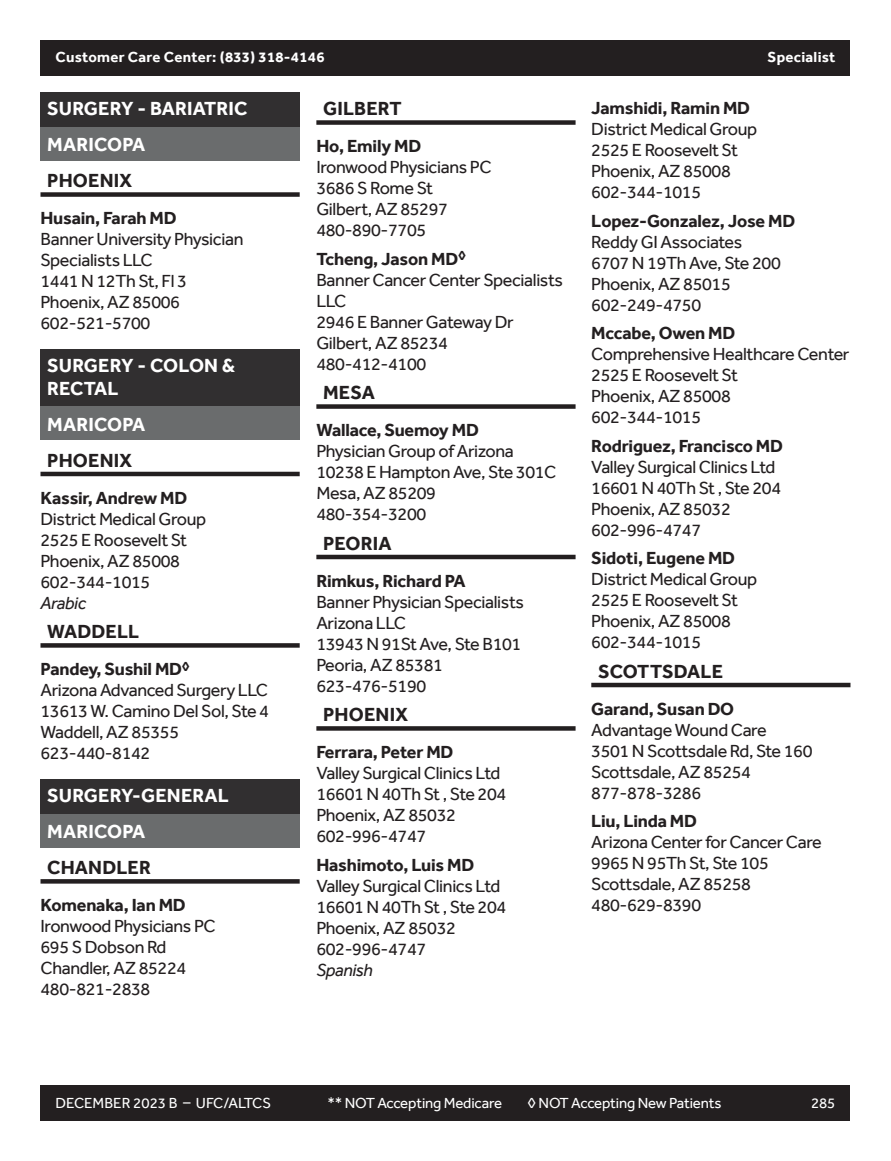
<style>
.page{position:relative;width:891px;height:1161px;background:#fff}
.page>*{position:absolute;margin:0;border:0;box-sizing:border-box;transform-origin:0 0}
.t1{font:700 19.5px/22.5px "Effra";letter-spacing:.01em;color:#fff}
.t2{font:700 19.5px "Effra";letter-spacing:.01em;color:#231f20}
.t3{font:18px/21px "Effra";letter-spacing:-.02em;color:#231f20}
.t4{font:700 18px "Effra";letter-spacing:-.01em;color:#231f20}
.t5{font:italic 18px "Effra";letter-spacing:-.02em;color:#231f20}
.t6{font:15px "Effra";letter-spacing:-.01em;color:#fff}
.t7{font:700 15px "Effra";letter-spacing:.02em;color:#fff}
</style>
<div class="page">
<div style="left:40px;top:40px;width:810px;height:36px;background:#231f20"></div>
<div style="left:40px;top:1085px;width:810px;height:35px;background:#231f20"></div>
<div style="left:40px;top:92px;width:260px;height:35px;background:#312f30"></div>
<div style="left:40px;top:127px;width:260px;height:34px;background:#6a6c6d"></div>
<div style="left:40px;top:192px;width:260px;height:5px;background:#231f20"></div>
<div style="left:40px;top:349px;width:260px;height:57px;background:#312f30"></div>
<div style="left:40px;top:407px;width:260px;height:33px;background:#6a6c6d"></div>
<hr style="left:40px;top:472px;width:260px;height:4px;background:#231f20">
<div style="left:40px;top:643px;width:260px;height:5px;background:#231f20"></div>
<div style="left:40px;top:779px;width:260px;height:35px;background:#312f30"></div>
<div style="left:40px;top:814px;width:260px;height:34px;background:#6a6c6d"></div>
<div style="left:40px;top:879px;width:260px;height:5px;background:#231f20"></div>
<div style="left:316px;top:120px;width:260px;height:5px;background:#231f20"></div>
<div style="left:316px;top:404px;width:260px;height:5px;background:#231f20"></div>
<hr style="left:316px;top:555px;width:260px;height:4px;background:#231f20">
<div style="left:316px;top:726px;width:260px;height:5px;background:#231f20"></div>
<hr style="left:591px;top:683px;width:260px;height:4px;background:#231f20">
<p class="t7" style="left:56px;top:48px;width:271px">Customer Care Center: (833) 318-4146</p>
<p class="t7" style="left:768px;top:48px;width:69px">Specialist</p>
<h3 class="t1" style="left:47px;top:97px;width:202px">SURGERY - BARIATRIC</h3>
<h4 class="t1" style="left:47px;top:133px;width:100px">MARICOPA</h4>
<h5 class="t2" style="left:47px;top:169px;width:86px">PHOENIX</h5>
<h6 class="t4" style="left:40px;top:208px;width:138px">Husain, Farah MD</h6>
<p class="t3" style="left:40px;top:229px;width:205px">Banner University Physician<br>Specialists LLC</p>
<p class="t3" style="left:40px;top:271px;width:148px">1441 N 12Th St, Fl 3</p>
<p class="t3" style="left:40px;top:292px;width:141px">Phoenix, AZ 85006</p>
<p class="t3" style="left:40px;top:313px;width:111px">602-521-5700</p>
<h3 class="t1" style="left:47px;top:354px;width:189px">SURGERY - COLON &amp;<br>RECTAL</h3>
<h4 class="t1" style="left:47px;top:413px;width:100px">MARICOPA</h4>
<h5 class="t2" style="left:47px;top:448px;width:86px">PHOENIX</h5>
<h6 class="t4" style="left:40px;top:487px;width:148px">Kassir, Andrew MD</h6>
<p class="t3" style="left:40px;top:508px;width:167px">District Medical Group</p>
<p class="t3" style="left:40px;top:529px;width:148px">2525 E Roosevelt St</p>
<p class="t3" style="left:40px;top:550px;width:141px">Phoenix, AZ 85008</p>
<p class="t3" style="left:40px;top:571px;width:111px">602-344-1015</p>
<p class="t5" style="left:40px;top:592px;width:47px">Arabic</p>
<h5 class="t2" style="left:47px;top:620px;width:93px">WADDELL</h5>
<h6 class="t4" style="left:40px;top:658px;width:151px">Pandey, Sushil MD<sup>◊</sup></h6>
<p class="t3" style="left:40px;top:679px;width:229px">Arizona Advanced Surgery LLC</p>
<p class="t3" style="left:40px;top:700px;width:230px">13613 W. Camino Del Sol, Ste 4</p>
<p class="t3" style="left:40px;top:721px;width:140px">Waddell, AZ 85355</p>
<p class="t3" style="left:40px;top:742px;width:111px">623-440-8142</p>
<h3 class="t1" style="left:47px;top:784px;width:183px">SURGERY-GENERAL</h3>
<h4 class="t1" style="left:47px;top:820px;width:100px">MARICOPA</h4>
<h5 class="t2" style="left:47px;top:856px;width:105px">CHANDLER</h5>
<h6 class="t4" style="left:40px;top:894px;width:147px">Komenaka, Ian MD</h6>
<p class="t3" style="left:40px;top:915px;width:177px">Ironwood Physicians PC</p>
<p class="t3" style="left:40px;top:936px;width:128px">695 S Dobson Rd</p>
<p class="t3" style="left:40px;top:957px;width:147px">Chandler, AZ 85224</p>
<p class="t3" style="left:40px;top:978px;width:111px">480-821-2838</p>
<h5 class="t2" style="left:323px;top:97px;width:80px">GILBERT</h5>
<h6 class="t4" style="left:316px;top:136px;width:106px">Ho, Emily MD</h6>
<p class="t3" style="left:316px;top:157px;width:177px">Ironwood Physicians PC</p>
<p class="t3" style="left:316px;top:178px;width:118px">3686 S Rome St</p>
<p class="t3" style="left:316px;top:199px;width:133px">Gilbert, AZ 85297</p>
<p class="t3" style="left:316px;top:220px;width:111px">480-890-7705</p>
<h6 class="t4" style="left:316px;top:248px;width:151px">Tcheng, Jason MD<sup>◊</sup></h6>
<p class="t3" style="left:316px;top:269px;width:248px">Banner Cancer Center Specialists<br>LLC</p>
<p class="t3" style="left:316px;top:311px;width:199px">2946 E Banner Gateway Dr</p>
<p class="t3" style="left:316px;top:332px;width:133px">Gilbert, AZ 85234</p>
<p class="t3" style="left:316px;top:353px;width:111px">480-412-4100</p>
<h5 class="t2" style="left:323px;top:381px;width:53px">MESA</h5>
<h6 class="t4" style="left:316px;top:420px;width:164px">Wallace, Suemoy MD</h6>
<p class="t3" style="left:316px;top:441px;width:199px">Physician Group of Arizona</p>
<p class="t3" style="left:316px;top:462px;width:242px">10238 E Hampton Ave, Ste 301C</p>
<p class="t3" style="left:316px;top:483px;width:121px">Mesa, AZ 85209</p>
<p class="t3" style="left:316px;top:504px;width:111px">480-354-3200</p>
<h5 class="t2" style="left:323px;top:531px;width:70px">PEORIA</h5>
<h6 class="t4" style="left:316px;top:570px;width:151px">Rimkus, Richard PA</h6>
<p class="t3" style="left:316px;top:591px;width:209px">Banner Physician Specialists<br>Arizona LLC</p>
<p class="t3" style="left:316px;top:633px;width:207px">13943 N 91St Ave, Ste B101</p>
<p class="t3" style="left:316px;top:654px;width:128px">Peoria, AZ 85381</p>
<p class="t3" style="left:316px;top:675px;width:111px">623-476-5190</p>
<h5 class="t2" style="left:323px;top:703px;width:86px">PHOENIX</h5>
<h6 class="t4" style="left:316px;top:741px;width:139px">Ferrara, Peter MD</h6>
<p class="t3" style="left:316px;top:762px;width:186px">Valley Surgical Clinics Ltd</p>
<p class="t3" style="left:316px;top:783px;width:191px">16601 N 40Th St , Ste 204</p>
<p class="t3" style="left:316px;top:804px;width:141px">Phoenix, AZ 85032</p>
<p class="t3" style="left:316px;top:825px;width:111px">602-996-4747</p>
<h6 class="t4" style="left:316px;top:854px;width:159px">Hashimoto, Luis MD</h6>
<p class="t3" style="left:316px;top:875px;width:186px">Valley Surgical Clinics Ltd</p>
<p class="t3" style="left:316px;top:896px;width:191px">16601 N 40Th St , Ste 204</p>
<p class="t3" style="left:316px;top:917px;width:141px">Phoenix, AZ 85032</p>
<p class="t3" style="left:316px;top:938px;width:111px">602-996-4747</p>
<p class="t5" style="left:316px;top:959px;width:58px">Spanish</p>
<h6 class="t4" style="left:591px;top:97px;width:160px">Jamshidi, Ramin MD</h6>
<p class="t3" style="left:591px;top:118px;width:167px">District Medical Group</p>
<p class="t3" style="left:591px;top:139px;width:148px">2525 E Roosevelt St</p>
<p class="t3" style="left:591px;top:160px;width:141px">Phoenix, AZ 85008</p>
<p class="t3" style="left:591px;top:181px;width:111px">602-344-1015</p>
<h6 class="t4" style="left:591px;top:210px;width:205px">Lopez-Gonzalez, Jose MD</h6>
<p class="t3" style="left:591px;top:231px;width:153px">Reddy GI Associates</p>
<p class="t3" style="left:591px;top:252px;width:191px">6707 N 19Th Ave, Ste 200</p>
<p class="t3" style="left:591px;top:273px;width:141px">Phoenix, AZ 85015</p>
<p class="t3" style="left:591px;top:294px;width:111px">602-249-4750</p>
<h6 class="t4" style="left:591px;top:322px;width:146px">Mccabe, Owen MD</h6>
<p class="t3" style="left:591px;top:343px;width:260px">Comprehensive Healthcare Center</p>
<p class="t3" style="left:591px;top:364px;width:148px">2525 E Roosevelt St</p>
<p class="t3" style="left:591px;top:385px;width:141px">Phoenix, AZ 85008</p>
<p class="t3" style="left:591px;top:406px;width:111px">602-344-1015</p>
<h6 class="t4" style="left:591px;top:435px;width:193px">Rodriguez, Francisco MD</h6>
<p class="t3" style="left:591px;top:456px;width:186px">Valley Surgical Clinics Ltd</p>
<p class="t3" style="left:591px;top:477px;width:191px">16601 N 40Th St , Ste 204</p>
<p class="t3" style="left:591px;top:498px;width:141px">Phoenix, AZ 85032</p>
<p class="t3" style="left:591px;top:519px;width:111px">602-996-4747</p>
<h6 class="t4" style="left:591px;top:548px;width:145px">Sidoti, Eugene MD</h6>
<p class="t3" style="left:591px;top:569px;width:167px">District Medical Group</p>
<p class="t3" style="left:591px;top:590px;width:148px">2525 E Roosevelt St</p>
<p class="t3" style="left:591px;top:611px;width:141px">Phoenix, AZ 85008</p>
<p class="t3" style="left:591px;top:632px;width:111px">602-344-1015</p>
<h5 class="t2" style="left:598px;top:659px;width:127px">SCOTTSDALE</h5>
<h6 class="t4" style="left:591px;top:698px;width:144px">Garand, Susan DO</h6>
<p class="t3" style="left:591px;top:719px;width:177px">Advantage Wound Care</p>
<p class="t3" style="left:591px;top:740px;width:223px">3501 N Scottsdale Rd, Ste 160</p>
<p class="t3" style="left:591px;top:761px;width:161px">Scottsdale, AZ 85254</p>
<p class="t3" style="left:591px;top:782px;width:111px">877-878-3286</p>
<h6 class="t4" style="left:591px;top:811px;width:107px">Liu, Linda MD</h6>
<p class="t3" style="left:591px;top:832px;width:232px">Arizona Center for Cancer Care</p>
<p class="t3" style="left:591px;top:853px;width:179px">9965 N 95Th St, Ste 105</p>
<p class="t3" style="left:591px;top:874px;width:161px">Scottsdale, AZ 85258</p>
<p class="t3" style="left:591px;top:895px;width:111px">480-629-8390</p>
<p class="t6" style="left:56px;top:1094px;width:217px">DECEMBER 2023 B – UFC/ALTCS</p>
<p class="t6" style="left:327px;top:1094px;width:176px">** NOT Accepting Medicare</p>
<p class="t6" style="left:528px;top:1094px;width:195px">◊ NOT Accepting New Patients</p>
<p class="t6" style="left:811px;top:1094px;width:26px">285</p>
</div>
